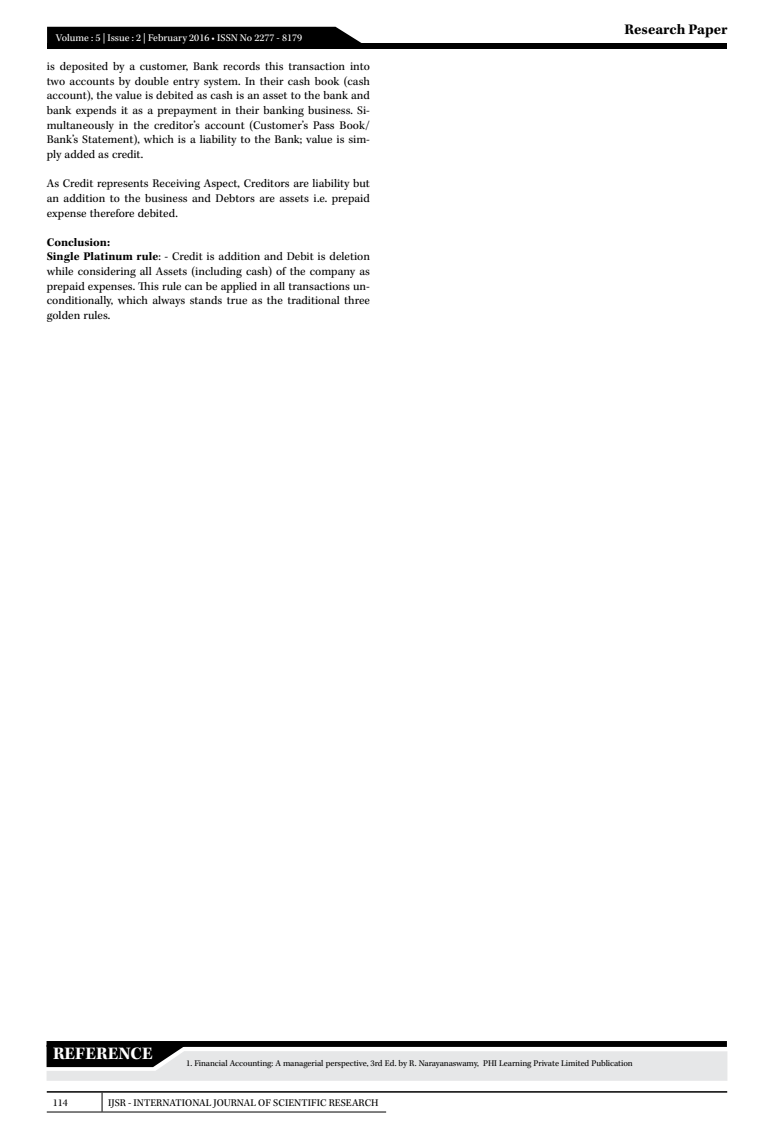
<style>
.page{position:relative;width:774px;height:1136px;background:#fff}
.page>*{position:absolute;margin:0;border:0;box-sizing:border-box;transform-origin:0 0}
.t1{font:700 18px "Kepler Std";letter-spacing:.005em;color:#fff}
.t2{font:700 15px "Kepler Std";color:#000}
.t3{font:12px/14.7px "Kepler Std";color:#000;text-align:justify}
.t4{font:10.5px "Kepler Std";color:#000}
.t5{font:10.5px "Kepler Std";color:#fff}
.t6{font:9px "Kepler Std";letter-spacing:-.01em;color:#000}
.s1{font-weight:700}
</style>
<div class="page">
<hr style="left:47px;top:1090px;width:680px;height:2px;background:#000">
<svg style="left:102px;top:1092px;width:1px;height:19px"></svg>
<hr style="left:47px;top:1111px;width:55px;height:1px;background:#000">
<hr style="left:102px;top:1111px;width:284px;height:1px;background:#000">
<div style="left:47px;top:43px;width:680px;height:6px;background:#000"></div>
<div style="left:47px;top:27px;width:315px;height:16px;background:#000"></div>
<div style="left:47px;top:1040px;width:680px;height:6px;background:#000"></div>
<svg style="left:47px;top:1044px;width:680px;height:36px"></svg>
<p class="t5" style="left:56px;top:32px;width:248px">Volume : 5 | Issue : 2 | February 2016 • ISSN No 2277 - 8179</p>
<p class="t3" style="left:47px;top:59px;width:325px">is deposited by a customer, Bank records this transaction into two accounts by double entry system. In their cash book (cash account), the value is debited as cash is an asset to the bank and bank expends it as a prepayment in their banking business. Si&shy;multaneously in the creditor’s account (Customer’s Pass Book/ Bank’s Statement), which is a liability to the Bank; value is sim&shy;ply added as credit.</p>
<p class="t3" style="left:47px;top:177px;width:325px">As Credit represents Receiving Aspect, Creditors are liability but an addition to the business and Debtors are assets i.e. prepaid expense therefore debited.</p>
<p class="t3" style="left:47px;top:235px;width:325px;text-align:left"><span class="s1">Conclusion:<br>Single Platinum rule</span>: - Credit is addition and Debit is deletion while considering all Assets (including cash) of the company as prepaid expenses. This rule can be applied in all transactions un&shy;conditionally, which always stands true as the traditional three golden rules.</p>
<p class="t2" style="left:625px;top:21px;width:104px">Research Paper</p>
<h1 class="t1" style="left:53px;top:1043px;width:101px">REFERENCE</h1>
<p class="t6" style="left:186px;top:1057px;width:448px">1. Financial Accounting: A managerial perspective, 3rd Ed. by R. Narayanaswamy, PHI Learning Private Limited Publication</p>
<p class="t4" style="left:53px;top:1096px;width:17px">114</p>
<p class="t4" style="left:108px;top:1096px;width:272px">IJSR - INTERNATIONAL JOURNAL OF SCIENTIFIC RESEARCH</p>
</div>
